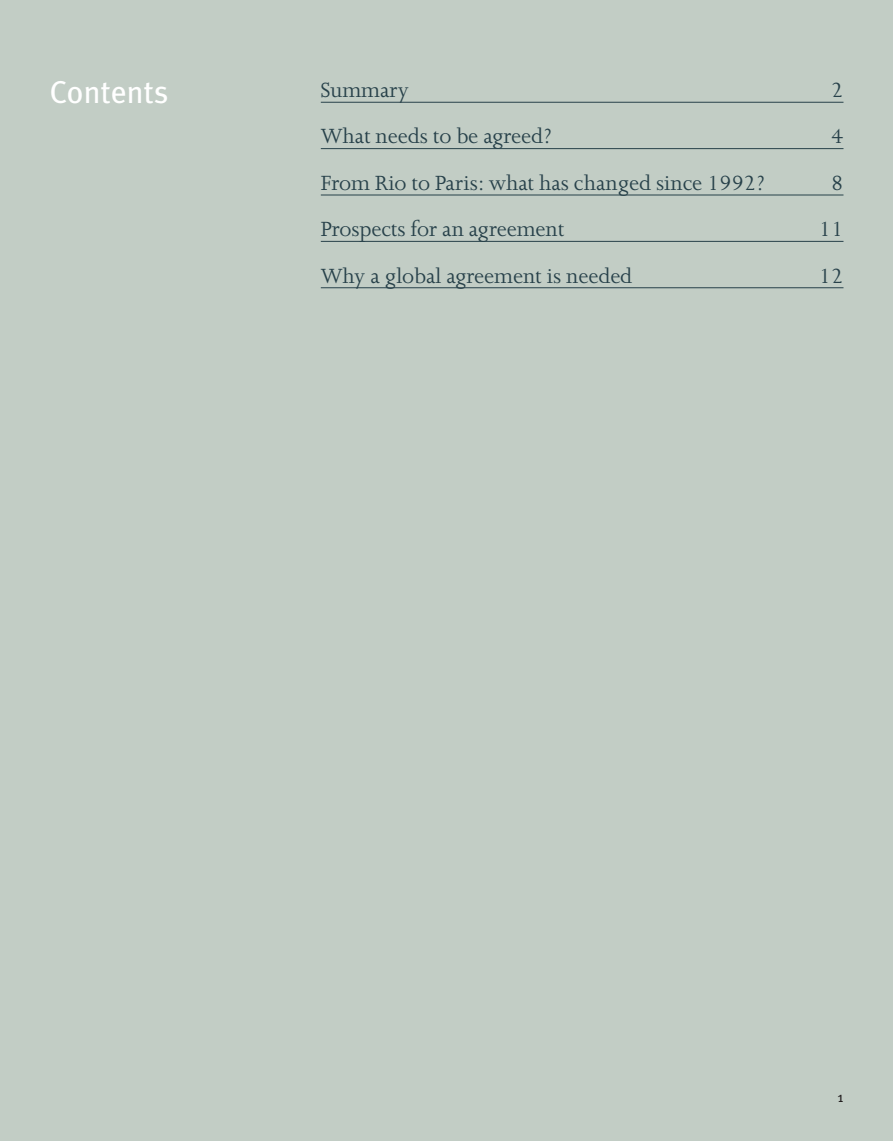
<style>
.page{position:relative;width:893px;height:1141px;background:#c2cdc5}
.page>*{position:absolute;margin:0;border:0;box-sizing:border-box;transform-origin:0 0}
.t1{font:31.5px "Meta OT";letter-spacing:-.01em;color:#fff}
.t2{font:23.62px "Joanna";letter-spacing:-.005em;color:#27414a}
.t3{font:14px "Meta OT";color:#231f20}
</style>
<div class="page">
<hr style="left:321px;top:102px;width:522px;height:1px;background:#27414a">
<hr style="left:321px;top:148px;width:522px;height:1px;background:#27414a">
<hr style="left:321px;top:195px;width:522px;height:1px;background:#27414a">
<hr style="left:321px;top:241px;width:522px;height:1px;background:#27414a">
<hr style="left:321px;top:287px;width:522px;height:1px;background:#27414a">
<h1 class="t1" style="left:50px;top:73px;width:121px">Contents</h1>
<p class="t2" style="left:321px;top:77px;width:90px">Summary</p>
<p class="t2" style="left:831px;top:77px;width:14px">2</p>
<p class="t2" style="left:321px;top:124px;width:232px">What needs to be agreed?</p>
<p class="t2" style="left:831px;top:124px;width:14px">4</p>
<p class="t2" style="left:321px;top:170px;width:445px">From Rio to Paris: what has changed since 1992?</p>
<p class="t2" style="left:831px;top:170px;width:14px">8</p>
<p class="t2" style="left:321px;top:216px;width:245px">Prospects for an agreement</p>
<p class="t2" style="left:819px;top:216px;width:26px">11</p>
<p class="t2" style="left:321px;top:263px;width:313px">Why a global agreement is needed</p>
<p class="t2" style="left:819px;top:263px;width:26px">12</p>
<p class="t3" style="left:837px;top:1088px;width:8px">1</p>
</div>
